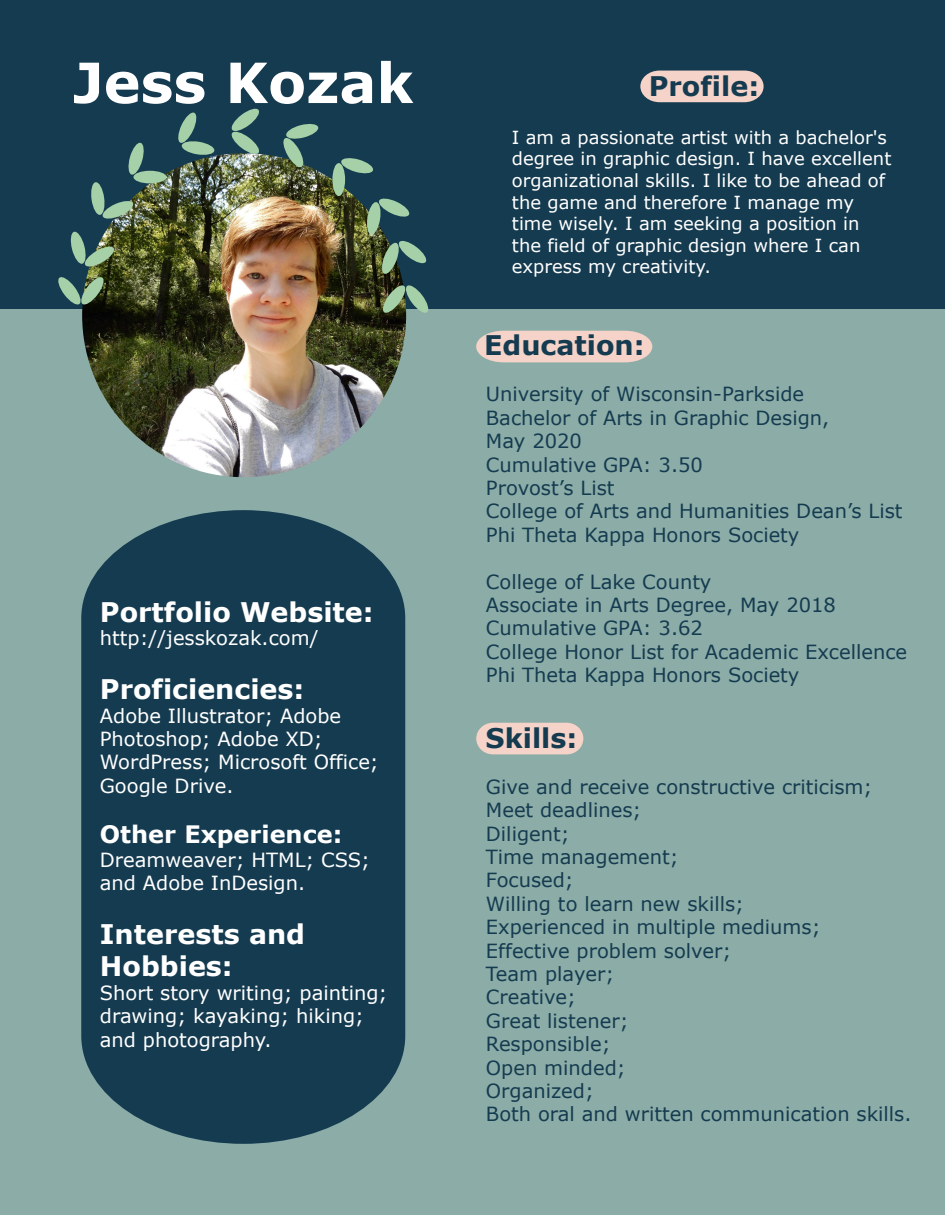
<style>
.page{position:relative;width:945px;height:1215px;background:#fff}
.page>*{position:absolute;margin:0;border:0;box-sizing:border-box;transform-origin:0 0}
.t1{font:700 55.5px "Verdana";color:#fff}
.t2{font:700 27px/32.4px "Verdana";color:#fff}
.t3{font:700 27px "Verdana";color:#153b50}
.t4{font:700 24px "Verdana";color:#fff}
.t5{font:19.5px/23.4px "Verdana";color:#153b50}
.t6{font:19.5px/23.4px "Verdana";color:#fff}
.t7{font:18px/21.6px "Verdana";color:#fff}
</style>
<div class="page">
<div style="left:0;top:11px;width:945px;height:1204px;background:#8cada7"></div>
<div style="left:0;top:0;width:945px;height:308px;background:#153b50"></div>
<svg style="left:81px;top:510px;width:324px;height:634px;background:#1e4356"></svg>
<svg style="left:476px;top:723px;width:107px;height:31px;background:#eed0c5"></svg>
<svg style="left:476px;top:331px;width:176px;height:31px;background:#eed0c5"></svg>
<svg style="left:640px;top:71px;width:124px;height:31px;background:#e5c8bf"></svg>
<img style="left:82px;top:153px;width:324px;height:324px;border-radius:162px">
<svg style="left:58px;top:276px;width:47px;height:30px"></svg>
<svg style="left:70px;top:231px;width:45px;height:37px"></svg>
<svg style="left:91px;top:182px;width:43px;height:38px"></svg>
<svg style="left:128px;top:142px;width:16px;height:33px"></svg>
<div style="left:133px;top:171px;width:33px;height:12px;background:#a5d0a8;border-radius:50%"></div>
<svg style="left:178px;top:112px;width:37px;height:43px"></svg>
<svg style="left:230px;top:108px;width:31px;height:48px"></svg>
<svg style="left:282px;top:124px;width:37px;height:45px"></svg>
<svg style="left:341px;top:158px;width:32px;height:16px"></svg>
<div style="left:332px;top:163px;width:13px;height:33px;background:#a5d0a8;border-radius:50%"></div>
<svg style="left:381px;top:284px;width:47px;height:30px"></svg>
<svg style="left:366px;top:198px;width:61px;height:77px"></svg>
<hr style="left:485px;top:321px;width:2px;height:453px;background:#15ff50">
<h1 class="t1" style="left:73px;top:47px;width:342px">Jess Kozak</h1>
<h2 class="t2" style="left:100px;top:596px;width:275px">Portfolio Website:</h2>
<p class="t6" style="left:100px;top:627px;width:220px">http://jesskozak.com/</p>
<h2 class="t2" style="left:100px;top:673px;width:206px">Proficiencies:</h2>
<p class="t6" style="left:100px;top:704px;width:280px">Adobe Illustrator; Adobe<br>Photoshop; Adobe XD;<br>WordPress; Microsoft Office;<br>Google Drive.</p>
<p class="t4" style="left:100px;top:819px;width:244px">Other Experience:</p>
<p class="t6" style="left:100px;top:848px;width:272px">Dreamweaver; HTML; CSS; and Adobe InDesign.</p>
<h2 class="t2" style="left:100px;top:918px;width:207px">Interests and<br>Hobbies:</h2>
<p class="t6" style="left:100px;top:981px;width:289px">Short story writing; painting; drawing; kayaking; hiking; and photography.</p>
<h2 class="t3" style="left:649px;top:69px;width:112px">Profile:</h2>
<p class="t7" style="left:512px;top:127px;width:381px">I am a passionate artist with a bachelor's degree in graphic design. I have excellent organizational skills. I like to be ahead of the game and therefore I manage my time wisely. I am seeking a position in the field of graphic design where I can express my creativity.</p>
<h2 class="t3" style="left:484px;top:328px;width:162px">Education:</h2>
<p class="t5" style="left:486px;top:383px;width:418px">University of Wisconsin-Parkside<br>Bachelor of Arts in Graphic Design,<br>May 2020<br>Cumulative GPA: 3.50<br>Provost’s List<br>College of Arts and Humanities Dean’s List<br>Phi Theta Kappa Honors Society</p>
<p class="t5" style="left:486px;top:570px;width:423px">College of Lake County<br>Associate in Arts Degree, May 2018<br>Cumulative GPA: 3.62<br>College Honor List for Academic Excellence<br>Phi Theta Kappa Honors Society</p>
<h2 class="t3" style="left:486px;top:721px;width:93px">Skills:</h2>
<p class="t5" style="left:486px;top:775px;width:427px">Give and receive constructive criticism;<br>Meet deadlines;<br>Diligent;<br>Time management;<br>Focused;<br>Willing to learn new skills;<br>Experienced in multiple mediums;<br>Effective problem solver;<br>Team player;<br>Creative;<br>Great listener;<br>Responsible;<br>Open minded;<br>Organized;<br>Both oral and written communication skills.</p>
</div>
